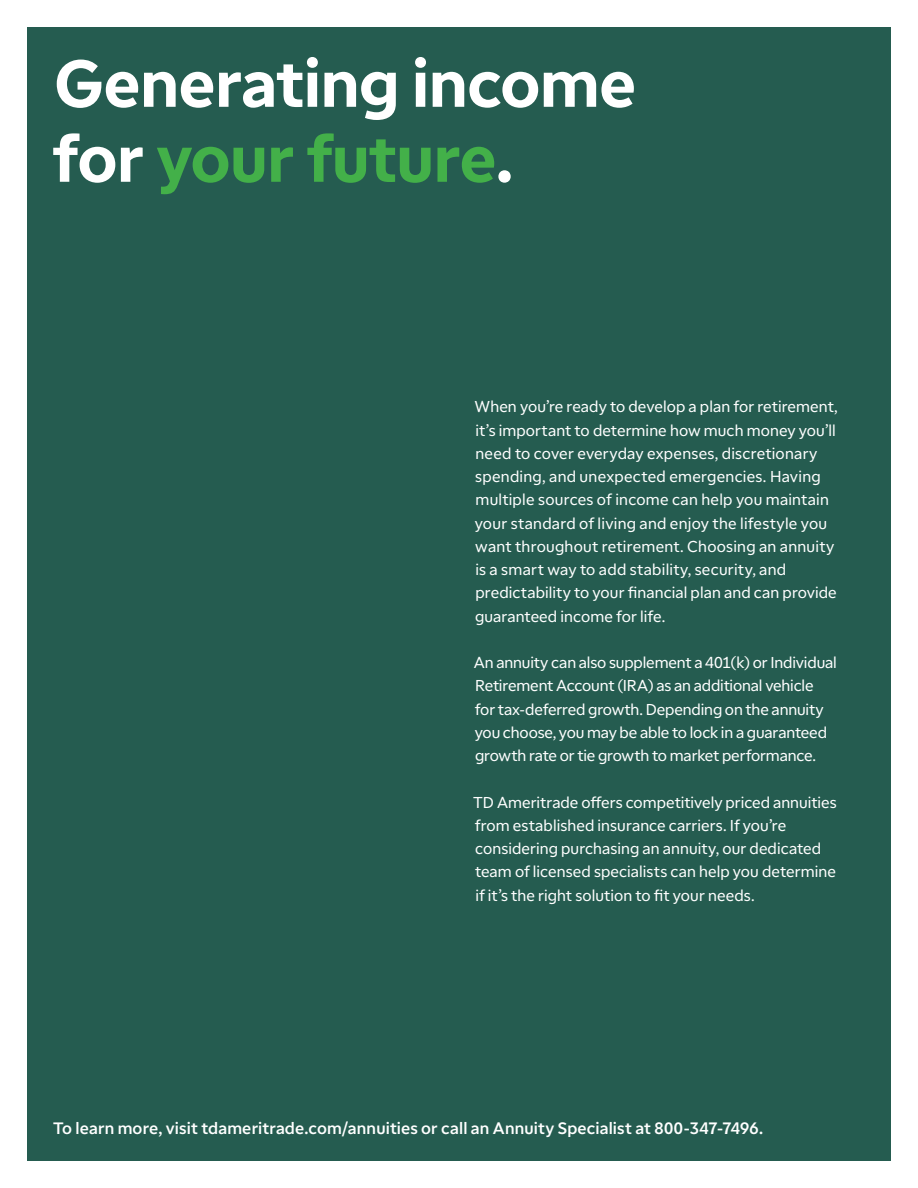
<style>
.page{position:relative;width:918px;height:1188px;background:#fff}
.page>*{position:absolute;margin:0;border:0;box-sizing:border-box;transform-origin:0 0}
.t1{font:700 66px/75px "TD Ameritrade";letter-spacing:-.01em;color:#fff}
.t2{font:16.5px "TD Ameritrade Med";letter-spacing:.01em;color:#fff}
.t3{font:15.75px/23.2px "TD Ameritrade Reg";letter-spacing:.005em;color:#fff}
.s1{color:#43b049}
</style>
<div class="page">
<div style="left:27px;top:27px;width:864px;height:1134px;background:#255c50"></div>
<h1 class="t1" style="left:52px;top:42px;width:586px">Generating income for <span class="s1">your future</span>.</h1>
<p class="t3" style="left:475px;top:395px;width:365px">When you’re ready to develop a plan for retirement, it’s important to determine how much money you’ll need to cover everyday expenses, discretionary spending, and unexpected emergencies. Having multiple sources of income can help you maintain your standard of living and enjoy the lifestyle you want throughout retirement. Choosing an annuity is a smart way to add stability, security, and predictability to your financial plan and can provide guaranteed income for life.</p>
<p class="t3" style="left:474px;top:650px;width:365px">An annuity can also supplement a 401(k) or Individual Retirement Account (IRA) as an additional vehicle<br>for tax-deferred growth. Depending on the annuity you choose, you may be able to lock in a guaranteed growth rate or tie growth to market performance.</p>
<p class="t3" style="left:473px;top:790px;width:365px">TD Ameritrade offers competitively priced annuities from established insurance carriers. If you’re considering purchasing an annuity, our dedicated team of licensed specialists can help you determine if it’s the right solution to fit your needs.</p>
<p class="t2" style="left:53px;top:1117px;width:712px">To learn more, visit tdameritrade.com/annuities or call an Annuity Specialist at 800-347-7496.</p>
</div>
